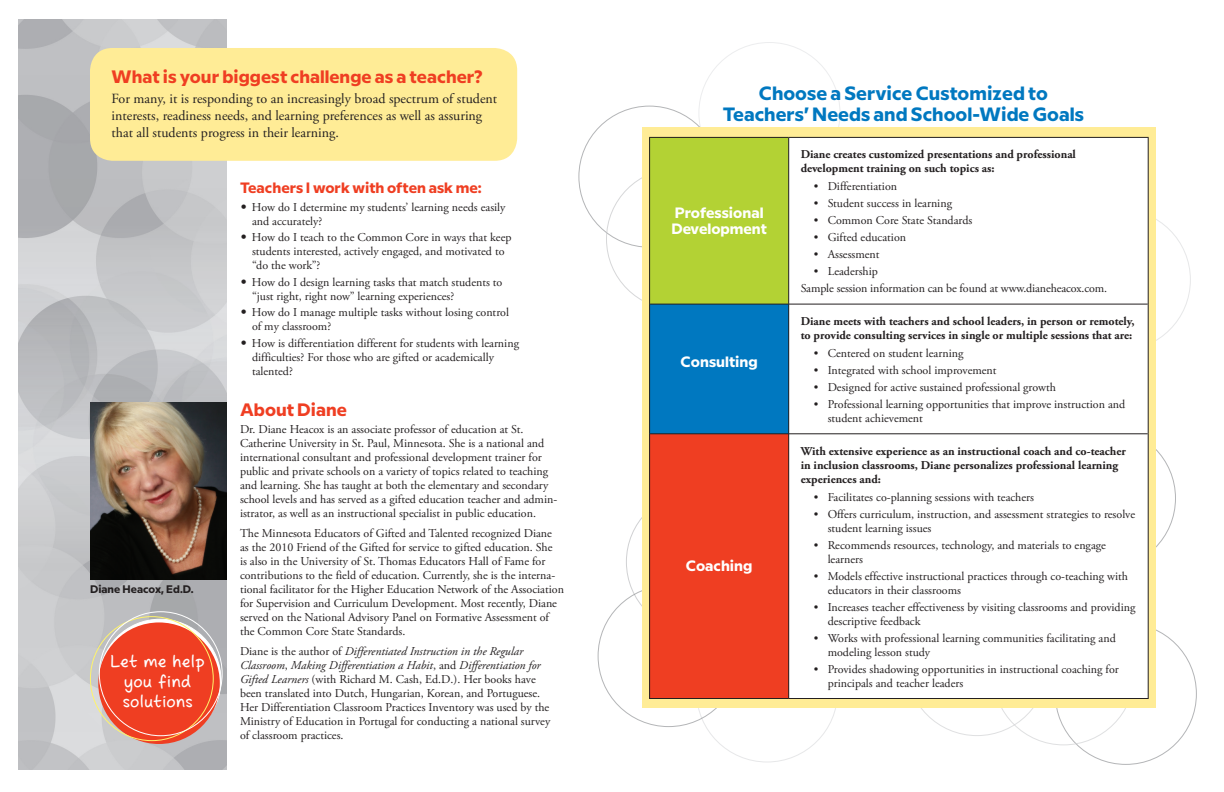
<style>
.page{position:relative;width:1224px;height:792px;background:#fff}
.page>*{position:absolute;margin:0;border:0;box-sizing:border-box;transform-origin:0 0}
.t1{font:700 19.2px/21px "Milliard";color:#0078c0;text-align:center}
.t2{font:18.8px/19.7px "Scribbles AF Marker";letter-spacing:.01em;color:#fff;text-align:center}
.t3{font:700 18px "Milliard";color:#ef3e22}
.t4{font:700 15px/16px "Milliard";color:#fff}
.t5{font:700 15px "Milliard";color:#ef3e22}
.t6{font:14px/17px "Adobe Garamond Pro";color:#231f20}
.t7{font:12px/14px "Adobe Garamond Pro";color:#231f20}
.t8{font:700 12px/14px "Adobe Garamond Pro";color:#231f20}
.t9{font:700 11px "Milliard";color:#231f20}
.s1{font-family:"New Century Schlbk"}
.s2{font-style:italic}
</style>
<div class="page">
<img style="left:18px;top:19px;width:209px;height:751px">
<div style="left:90px;top:48px;width:427px;height:113px;background:#ffec96;border-radius:22px"></div>
<img style="left:90px;top:402px;width:137px;height:178px">
<svg style="left:99px;top:619px;width:122px;height:122px"></svg>
<div style="left:98px;top:622px;width:122px;height:122px;background:#ef3e22;border-radius:50%"></div>
<div style="left:642px;top:128px;width:514px;height:580px;background:#ffec96"></div>
<div style="left:650px;top:137px;width:139px;height:167px;background:#b3d234"></div>
<div style="left:789px;top:138px;width:359px;height:560px;background:#fff"></div>
<div style="left:650px;top:304px;width:139px;height:130px;background:#0078c0"></div>
<div style="left:650px;top:434px;width:139px;height:264px;background:#ef3e22"></div>
<hr style="left:649px;top:137px;width:140px;height:1px;background:#231f20">
<hr style="left:649px;top:138px;width:1px;height:166px;background:#231f20">
<hr style="left:789px;top:137px;width:360px;height:1px;background:#231f20">
<hr style="left:1148px;top:138px;width:1px;height:166px;background:#231f20">
<hr style="left:649px;top:304px;width:1px;height:130px;background:#231f20">
<hr style="left:1148px;top:304px;width:1px;height:130px;background:#231f20">
<hr style="left:649px;top:434px;width:1px;height:264px;background:#231f20">
<hr style="left:1148px;top:434px;width:1px;height:264px;background:#231f20">
<hr style="left:649px;top:698px;width:140px;height:1px;background:#231f20">
<hr style="left:789px;top:698px;width:360px;height:1px;background:#231f20">
<hr style="left:788px;top:138px;width:1px;height:166px;background:#231f20">
<hr style="left:650px;top:304px;width:139px;height:1px;background:#231f20">
<hr style="left:789px;top:304px;width:359px;height:1px;background:#231f20">
<hr style="left:788px;top:304px;width:1px;height:130px;background:#231f20">
<hr style="left:650px;top:434px;width:139px;height:1px;background:#231f20">
<hr style="left:789px;top:434px;width:359px;height:1px;background:#231f20">
<hr style="left:788px;top:434px;width:1px;height:264px;background:#231f20">
<p class="t3" style="left:112px;top:63px;width:373px">What is your biggest challenge as a teacher?</p>
<p class="t6" style="left:112px;top:91px;width:387px">For many, it is responding to an increasingly broad spectrum of student interests, readiness needs, and learning preferences as well as assuring that all students progress in their learning.</p>
<p class="t9" style="left:90px;top:581px;width:105px">Diane Heacox, Ed.D.</p>
<p class="t2" style="left:111px;top:651px;width:95px">Let me help you find solutions</p>
<p class="t5" style="left:240px;top:176px;width:243px">Teachers I work with often ask me:</p>
<p class="t7" style="left:252px;top:200px;width:255px;text-indent:-12px"><span class="s1">•</span> How do I determine my students’ learning needs easily and accurately?</p>
<p class="t7" style="left:252px;top:231px;width:261px;text-indent:-12px"><span class="s1">•</span> How do I teach to the Common Core in ways that keep students interested, actively engaged, and motivated to “do the work”?</p>
<p class="t7" style="left:252px;top:275px;width:252px;text-indent:-12px"><span class="s1">•</span> How do I design learning tasks that match students to “just right, right now” learning experiences?</p>
<p class="t7" style="left:252px;top:306px;width:259px;text-indent:-12px"><span class="s1">•</span> How do I manage multiple tasks without losing control of my classroom?</p>
<p class="t7" style="left:252px;top:336px;width:269px;text-indent:-12px"><span class="s1">•</span> How is differentiation different for students with learning difficulties? For those who are gifted or academically talented?</p>
<p class="t3" style="left:240px;top:396px;width:109px">About Diane</p>
<p class="t7" style="left:240px;top:423px;width:319px">Dr. Diane Heacox is an associate professor of education at St.<br>Catherine University in St. Paul, Minnesota. She is a national and international consultant and professional development trainer for public and private schools on a variety of topics related to teaching and learning. She has taught at both the elementary and secondary school levels and has served as a gifted education teacher and admin&shy;istrator, as well as an instructional specialist in public education.</p>
<p class="t7" style="left:240px;top:527px;width:325px">The Minnesota Educators of Gifted and Talented recognized Diane<br>as the 2010 Friend of the Gifted for service to gifted education. She<br>is also in the University of St. Thomas Educators Hall of Fame for contributions to the field of education. Currently, she is the interna&shy;tional facilitator for the Higher Education Network of the Association for Supervision and Curriculum Development. Most recently, Diane served on the National Advisory Panel on Formative Assessment of the Common Core State Standards.</p>
<p class="t7" style="left:240px;top:645px;width:312px">Diane is the author of <span class="s2">Differentiated Instruction in the Regular Classroom</span>, <span class="s2">Making Differentiation a Habit</span>, and <span class="s2">Differentiation for Gifted Learners</span> (with Richard M. Cash, Ed.D.). Her books have been translated into Dutch, Hungarian, Korean, and Portuguese.<br>Her Differentiation Classroom Practices Inventory was used by the Ministry of Education in Portugal for conducting a national survey of classroom practices.</p>
<p class="t1" style="left:723px;top:82px;width:363px">Choose a Service Customized to<br>Teachers’ Needs and School-Wide Goals</p>
<p class="t4" style="left:671px;top:203px;width:97px">Professional<br>Development</p>
<p class="t4" style="left:681px;top:353px;width:79px">Consulting</p>
<p class="t4" style="left:686px;top:557px;width:68px">Coaching</p>
<p class="t8" style="left:801px;top:148px;width:277px">Diane creates customized presentations and professional development training on such topics as:</p>
<p class="t7" style="left:814px;top:180px;width:85px">• Differentiation</p>
<p class="t7" style="left:814px;top:197px;width:140px">• Student success in learning</p>
<p class="t7" style="left:814px;top:214px;width:160px">• Common Core State Standards</p>
<p class="t7" style="left:814px;top:231px;width:94px">• Gifted education</p>
<p class="t7" style="left:814px;top:248px;width:67px">• Assessment</p>
<p class="t7" style="left:814px;top:265px;width:66px">• Leadership</p>
<p class="t7" style="left:801px;top:282px;width:308px">Sample session information can be found at www.dianeheacox.com.</p>
<p class="t8" style="left:801px;top:314px;width:335px">Diane meets with teachers and school leaders, in person or remotely, to provide consulting services in single or multiple sessions that are:</p>
<p class="t7" style="left:814px;top:346px;width:151px">• Centered on student learning</p>
<p class="t7" style="left:814px;top:363px;width:184px">• Integrated with school improvement</p>
<p class="t7" style="left:814px;top:380px;width:244px">• Designed for active sustained professional growth</p>
<p class="t7" style="left:828px;top:397px;width:299px;text-indent:-14px">• Professional learning opportunities that improve instruction and student achievement</p>
<p class="t8" style="left:801px;top:444px;width:327px">With extensive experience as an instructional coach and co-teacher in inclusion classrooms, Diane personalizes professional learning experiences and:</p>
<p class="t7" style="left:814px;top:490px;width:222px">• Facilitates co-planning sessions with teachers</p>
<p class="t7" style="left:828px;top:507px;width:309px;text-indent:-14px">• Offers curriculum, instruction, and assessment strategies to resolve student learning issues</p>
<p class="t7" style="left:828px;top:538px;width:280px;text-indent:-14px">• Recommends resources, technology, and materials to engage learners</p>
<p class="t7" style="left:828px;top:569px;width:302px;text-indent:-14px">• Models effective instructional practices through co-teaching with educators in their classrooms</p>
<p class="t7" style="left:828px;top:600px;width:309px;text-indent:-14px">• Increases teacher effectiveness by visiting classrooms and providing descriptive feedback</p>
<p class="t7" style="left:828px;top:631px;width:290px;text-indent:-14px">• Works with professional learning communities facilitating and modeling lesson study</p>
<p class="t7" style="left:828px;top:662px;width:293px;text-indent:-14px">• Provides shadowing opportunities in instructional coaching for principals and teacher leaders</p>
</div>
